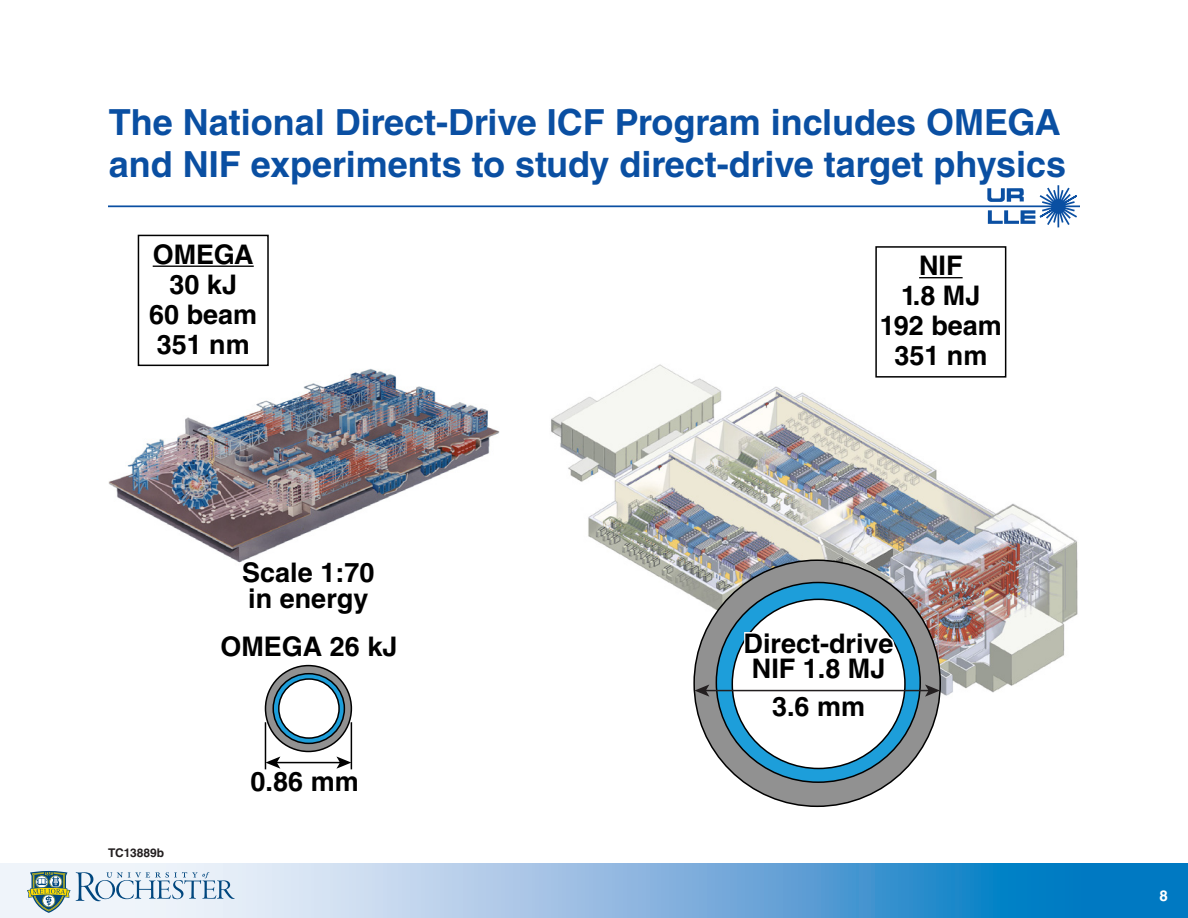
<style>
.page{position:relative;width:1188px;height:918px;background:#fff}
.page>*{position:absolute;margin:0;border:0;box-sizing:border-box;transform-origin:0 0}
.t1{font:700 36px/42px "Helvetica LT Std";color:#0a4fa2}
.t2{font:700 27px/30px "Helvetica LT Std";color:#000;text-align:center}
.t3{font:700 15px "Helvetica LT Std";color:#fff}
.Fiche{font:700 12px "Helvetica LT Std";color:#231f20}
</style>
<div class="page">
<svg style="left:987px;top:185px;width:92px;height:43px"></svg>
<hr style="left:108px;top:205px;width:972px;height:2px;background:#0a4fa2">
<svg style="left:0;top:864px;width:1188px;height:54px"></svg>
<svg style="left:27px;top:871px;width:208px;height:42px"></svg>
<svg style="left:265px;top:666px;width:86px;height:85px;fill:#919191"></svg>
<div style="left:265px;top:665px;width:87px;height:87px;border:2px solid #000;border-radius:50%"></div>
<svg style="left:273px;top:674px;width:71px;height:69px"></svg>
<div style="left:272px;top:673px;width:73px;height:71px;border:2px solid #000;border-radius:50%"></div>
<div style="left:279px;top:679px;width:60px;height:59px;background:#fff;border-radius:50%"></div>
<div style="left:278px;top:678px;width:62px;height:61px;border:2px solid #000;border-radius:50%"></div>
<hr style="left:276px;top:762px;width:65px;height:1px;background:#000">
<svg style="left:266px;top:756px;width:14px;height:13px"></svg>
<svg style="left:336px;top:756px;width:15px;height:13px"></svg>
<hr style="left:265px;top:722px;width:1px;height:47px;background:#000">
<hr style="left:351px;top:722px;width:1px;height:47px;background:#000">
<img style="left:551px;top:364px;width:527px;height:341px">
<img style="left:108px;top:364px;width:392px;height:199px">
<hr style="left:919px;top:277px;width:44px;height:1px;background:#000">
<hr style="left:153px;top:266px;width:101px;height:1px;background:#000">
<div style="left:138px;top:235px;width:131px;height:131px;border:2px solid #000"></div>
<div style="left:875px;top:246px;width:131px;height:132px;border:2px solid #000"></div>
<div style="left:694px;top:560px;width:246px;height:246px;background:#919191;border-radius:50%"></div>
<div style="left:716px;top:583px;width:204px;height:199px;background:#1d9eda;border-radius:50%"></div>
<div style="left:732px;top:599px;width:173px;height:169px;background:#fff;border-radius:50%"></div>
<svg style="left:743px;top:631px;width:154px;height:61px"></svg>
<hr style="left:705px;top:690px;width:224px;height:1px;background:#231f20">
<svg style="left:694px;top:684px;width:15px;height:13px"></svg>
<svg style="left:925px;top:684px;width:15px;height:13px"></svg>
<p class="t1" style="left:109px;top:100px;width:959px">The National Direct-Drive ICF Program includes OMEGA and NIF experiments to study direct-drive target physics</p>
<p class="t2" style="left:149px;top:239px;width:110px">OMEGA<br>30 kJ<br>60 beam<br>351 nm</p>
<p class="t2" style="left:242px;top:559px;width:134px;line-height:26.2px;text-align:left">Scale 1:70 in energy</p>
<p class="t2" style="left:220px;top:631px;width:179px">OMEGA 26 kJ</p>
<p class="Fiche" style="left:108px;top:846px;width:58px">TC13889b</p>
<p class="t2" style="left:251px;top:766px;width:110px">0.86 mm</p>
<p class="t2" style="left:880px;top:250px;width:124px">NIF<br>1.8 MJ<br>192 beam<br>351 nm</p>
<p class="t2" style="left:744px;top:631px;width:152px;line-height:24.8px">Direct-drive<br>NIF 1.8 MJ</p>
<p class="t2" style="left:772px;top:691px;width:95px">3.6 mm</p>
<p class="t3" style="left:1159px;top:887px;width:10px">8</p>
</div>
